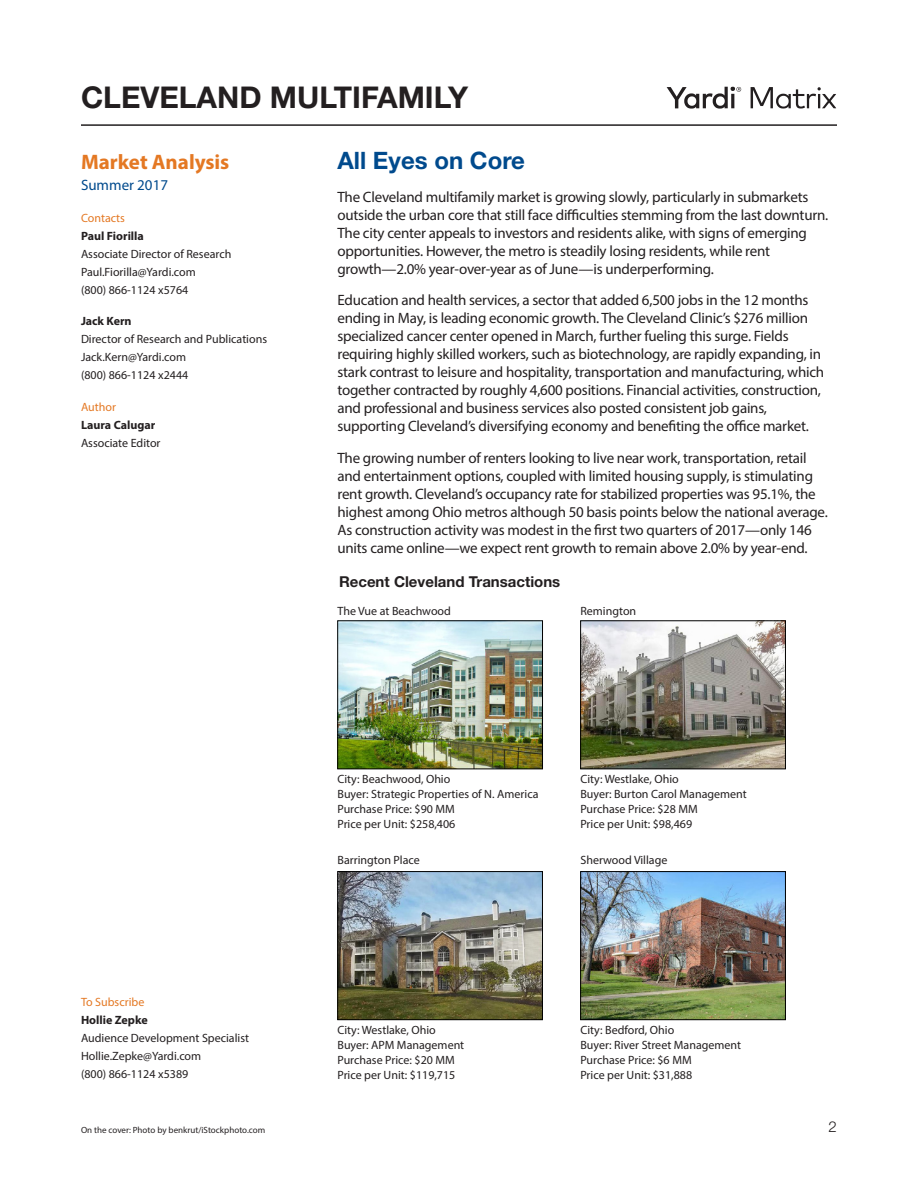
<style>
.page{position:relative;width:918px;height:1188px;background:#fff}
.page>*{position:absolute;margin:0;border:0;box-sizing:border-box;transform-origin:0 0}
.Heading_1{font:700 30px "Helvetica Neue LT Std";color:#231f20}
.Matrix_Head{font:700 24px "Helvetica Neue LT Std";color:#004a8d}
.Matrix_Body_Note{font:700 21px "Myriad Pro";color:#e47823}
.Matrix_Body{font:15px/18px "Myriad Pro";letter-spacing:-.015em;color:#231f20}
.Matrix_Chart_Heads{font:700 15px "Helvetica Neue LT Std";color:#231f20}
.Matrix_Body_Note-2{font:15px "Myriad Pro";color:#004a8d}
.t1{font:300 15px "Helvetica Neue LT Std";color:#231f20}
.Matrix_Body_Note-3{font:12px/18px "Myriad Pro";color:#231f20}
.Matrix_Body_Note-4{font:12px "Myriad Pro";color:#e47823}
.Matrix_Body_Note-5{font:9px "Myriad Pro";color:#231f20}
.s1{font-weight:700}
</style>
<div class="page">
<hr style="left:81px;top:124px;width:756px;height:2px;background:#231f20">
<svg style="left:667px;top:86px;width:74px;height:23px"></svg>
<svg style="left:751px;top:87px;width:85px;height:22px"></svg>
<img style="left:340px;top:873px;width:201px;height:145px">
<div style="left:338px;top:871px;width:205px;height:149px;border:1px solid #000"></div>
<img style="left:582px;top:623px;width:202px;height:144px">
<div style="left:580px;top:621px;width:206px;height:148px;border:1px solid #000"></div>
<img style="left:582px;top:873px;width:202px;height:145px">
<div style="left:580px;top:871px;width:206px;height:149px;border:1px solid #000"></div>
<img style="left:340px;top:623px;width:201px;height:144px">
<div style="left:338px;top:621px;width:205px;height:148px;border:1px solid #000"></div>
<p class="Heading_1" style="left:81px;top:79px;width:389px">CLEVELAND MULTIFAMILY</p>
<p class="Matrix_Body_Note" style="left:81px;top:149px;width:150px">Market Analysis</p>
<p class="Matrix_Body_Note-2" style="left:81px;top:176px;width:89px">Summer 2017</p>
<p class="Matrix_Body_Note-4" style="left:81px;top:210px;width:46px">Contacts</p>
<p class="Matrix_Body_Note-3" style="left:81px;top:227px;width:152px"><span class="s1">Paul Fiorilla<br></span>Associate Director of Research<br>Paul.Fiorilla@Yardi.com<br>(800) 866-1124 x5764</p>
<p class="Matrix_Body_Note-3" style="left:81px;top:312px;width:188px"><span class="s1">Jack Kern<br></span>Director of Research and Publications<br>Jack.Kern@Yardi.com<br>(800) 866-1124 x2444</p>
<p class="Matrix_Body_Note-4" style="left:81px;top:399px;width:36px">Author</p>
<p class="Matrix_Body_Note-3" style="left:81px;top:416px;width:81px"><span class="s1">Laura Calugar<br></span>Associate Editor</p>
<p class="Matrix_Body_Note-4" style="left:81px;top:994px;width:65px">To Subscribe</p>
<p class="Matrix_Body_Note-3" style="left:81px;top:1011px;width:170px"><span class="s1">Hollie Zepke<br></span>Audience Development Specialist<br>Hollie.Zepke@Yardi.com<br>(800) 866-1124 x5389</p>
<p class="Matrix_Body_Note-5" style="left:81px;top:1124px;width:186px">On the cover: Photo by benkrut/iStockphoto.com</p>
<p class="Matrix_Head" style="left:338px;top:145px;width:189px">All Eyes on Core</p>
<p class="Matrix_Body" style="left:338px;top:188px;width:492px">The Cleveland multifamily market is growing slowly, particularly in submarkets outside the urban core that still face difficulties stemming from the last downturn.<br>The city center appeals to investors and residents alike, with signs of emerging opportunities. However, the metro is steadily losing residents, while rent growth—2.0% year-over-year as of June—is underperforming.</p>
<p class="Matrix_Body" style="left:338px;top:291px;width:488px">Education and health services, a sector that added 6,500 jobs in the 12 months ending in May, is leading economic growth. The Cleveland Clinic’s $276 million specialized cancer center opened in March, further fueling this surge. Fields requiring highly skilled workers, such as biotechnology, are rapidly expanding, in stark contrast to leisure and hospitality, transportation and manufacturing, which together contracted by roughly 4,600 positions. Financial activities, construction, and professional and business services also posted consistent job gains, supporting Cleveland’s diversifying economy and benefiting the office market.</p>
<p class="Matrix_Body" style="left:338px;top:449px;width:492px">The growing number of renters looking to live near work, transportation, retail and entertainment options, coupled with limited housing supply, is stimulating rent growth. Cleveland’s occupancy rate for stabilized properties was 95.1%, the highest among Ohio metros although 50 basis points below the national average.<br>As construction activity was modest in the first two quarters of 2017—only 146 units came online—we expect rent growth to remain above 2.0% by year-end.</p>
<p class="Matrix_Chart_Heads" style="left:339px;top:572px;width:223px">Recent Cleveland Transactions</p>
<p class="Matrix_Body_Note-3" style="left:338px;top:601px;width:115px">The Vue at Beachwood</p>
<p class="Matrix_Body_Note-3" style="left:580px;top:601px;width:57px">Remington</p>
<p class="Matrix_Body_Note-3" style="left:338px;top:771px;width:202px;line-height:15px">City: Beachwood, Ohio<br>Buyer: Strategic Properties of N. America<br>Purchase Price: $90 MM</p>
<p class="Matrix_Body_Note-3" style="left:338px;top:815px;width:119px">Price per Unit: $258,406</p>
<p class="Matrix_Body_Note-3" style="left:338px;top:851px;width:84px">Barrington Place</p>
<p class="Matrix_Body_Note-3" style="left:580px;top:770px;width:100px">City: Westlake, Ohio</p>
<p class="Matrix_Body_Note-3" style="left:580px;top:786px;width:168px;line-height:15px">Buyer: Burton Carol Management<br>Purchase Price: $28 MM</p>
<p class="Matrix_Body_Note-3" style="left:580px;top:815px;width:113px">Price per Unit: $98,469</p>
<p class="Matrix_Body_Note-3" style="left:580px;top:851px;width:89px">Sherwood Village</p>
<p class="Matrix_Body_Note-3" style="left:338px;top:1022px;width:128px;line-height:15px">City: Westlake, Ohio<br>Buyer: APM Management<br>Purchase Price: $20 MM</p>
<p class="Matrix_Body_Note-3" style="left:338px;top:1066px;width:119px">Price per Unit: $119,715</p>
<p class="Matrix_Body_Note-3" style="left:580px;top:1022px;width:162px;line-height:15px">City: Bedford, Ohio<br>Buyer: River Street Management<br>Purchase Price: $6 MM</p>
<p class="Matrix_Body_Note-3" style="left:580px;top:1066px;width:113px">Price per Unit: $31,888</p>
<p class="t1" style="left:829px;top:1118px;width:10px">2</p>
</div>
